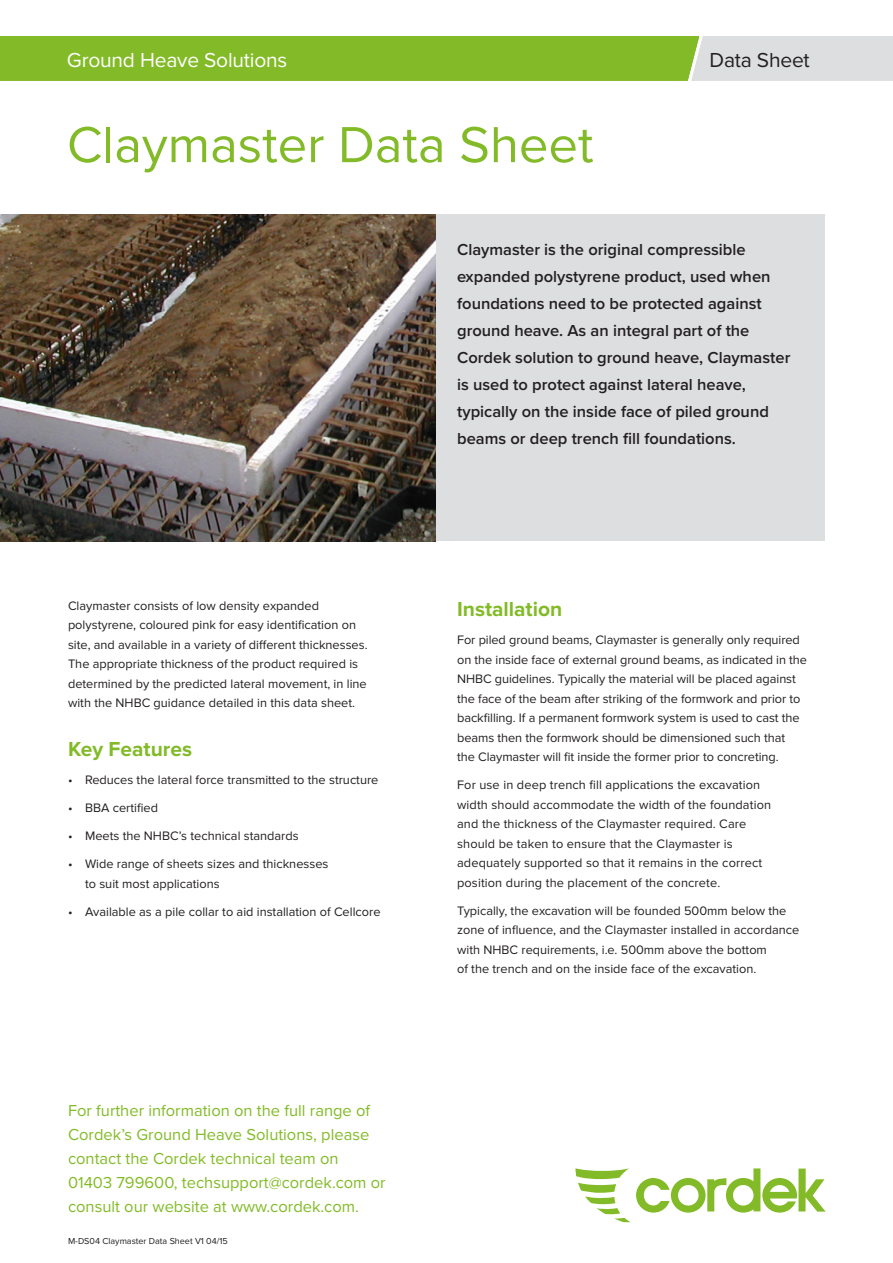
<style>
.page{position:relative;width:893px;height:1263px;background:#fff}
.page>*{position:absolute;margin:0;border:0;box-sizing:border-box;transform-origin:0 0}
.t1{font:52.5px "Proxima Nova";color:#82bb27}
.t2{font:21px "Proxima Nova";letter-spacing:-.01em;color:#fff}
.GREEN_SUBHEADER{font:700 21px "Proxima Nova";color:#82bb27}
.t3{font:21px "Proxima Nova";letter-spacing:-.01em;color:#231f20}
.PRODUCT_DESCRIPTION{font:600 16.5px/27px "Proxima Nova";color:#231f20}
.GREEN_CONTACT{font:16.5px/24px "Proxima Nova";color:#82bb27}
.BODY_COPY{font:12.75px/19.5px "Proxima Nova";color:#231f20}
.BODY_COPY-2{font:9px "Proxima Nova";color:#231f20}
</style>
<div class="page">
<div style="left:436px;top:215px;width:389px;height:326px;background:#dddee0"></div>
<svg style="left:575px;top:1168px;width:251px;height:54px"></svg>
<svg style="left:0;top:36px;width:893px;height:45px;background:#96c350"></svg>
<img style="left:0;top:215px;width:436px;height:326px">
<h2 class="t2" style="left:67px;top:48px;width:276px">Cordek Construction Solutions</h2>
<p class="t2" style="left:67px;top:48px;width:222px">Ground Heave Solutions</p>
<p class="t3" style="left:709px;top:48px;width:102px">Data Sheet</p>
<p class="t1" style="left:67px;top:114px;width:528px">Claymaster Data Sheet</p>
<p class="BODY_COPY" style="left:68px;top:596px;width:301px">Claymaster consists of low density expanded polystyrene, coloured pink for easy identification on site, and available in a variety of different thicknesses.<br>The appropriate thickness of the product required is determined by the predicted lateral movement, in line with the NHBC guidance detailed in this data sheet.</p>
<p class="GREEN_SUBHEADER" style="left:68px;top:737px;width:126px">Key Features</p>
<p class="BODY_COPY" style="left:68px;top:771px;width:312px">• Reduces the lateral force transmitted to the structure</p>
<p class="BODY_COPY" style="left:68px;top:799px;width:92px">• BBA certified</p>
<p class="BODY_COPY" style="left:68px;top:827px;width:232px">• Meets the NHBC’s technical standards</p>
<p class="BODY_COPY" style="left:85px;top:855px;width:245px;text-indent:-17px">• Wide range of sheets sizes and thicknesses to suit most applications</p>
<p class="BODY_COPY" style="left:68px;top:902px;width:314px">• Available as a pile collar to aid installation of Cellcore</p>
<p class="GREEN_CONTACT" style="left:68px;top:1099px;width:319px">For further information on the full range of Cordek’s Ground Heave Solutions, please contact the Cordek technical team on 01403 799600, techsupport@cordek.com or consult our website at www.cordek.com.</p>
<p class="BODY_COPY-2" style="left:68px;top:1235px;width:161px">M-DS04 Claymaster Data Sheet V1 04/15</p>
<p class="PRODUCT_DESCRIPTION" style="left:457px;top:237px;width:335px">Claymaster is the original compressible expanded polystyrene product, used when foundations need to be protected against ground heave. As an integral part of the Cordek solution to ground heave, Claymaster is used to protect against lateral heave, typically on the inside face of piled ground beams or deep trench fill foundations.</p>
<p class="GREEN_SUBHEADER" style="left:457px;top:597px;width:107px">Installation</p>
<p class="BODY_COPY" style="left:457px;top:630px;width:351px">For piled ground beams, Claymaster is generally only required on the inside face of external ground beams, as indicated in the NHBC guidelines. Typically the material will be placed against the face of the beam after striking of the formwork and prior to backfilling. If a permanent formwork system is used to cast the beams then the formwork should be dimensioned such that<br>the Claymaster will fit inside the former prior to concreting.</p>
<p class="BODY_COPY" style="left:457px;top:775px;width:315px">For use in deep trench fill applications the excavation width should accommodate the width of the foundation and the thickness of the Claymaster required. Care should be taken to ensure that the Claymaster is adequately supported so that it remains in the correct position during the placement of the concrete.</p>
<p class="BODY_COPY" style="left:457px;top:901px;width:344px">Typically, the excavation will be founded 500mm below the zone of influence, and the Claymaster installed in accordance with NHBC requirements, i.e. 500mm above the bottom<br>of the trench and on the inside face of the excavation.</p>
</div>
